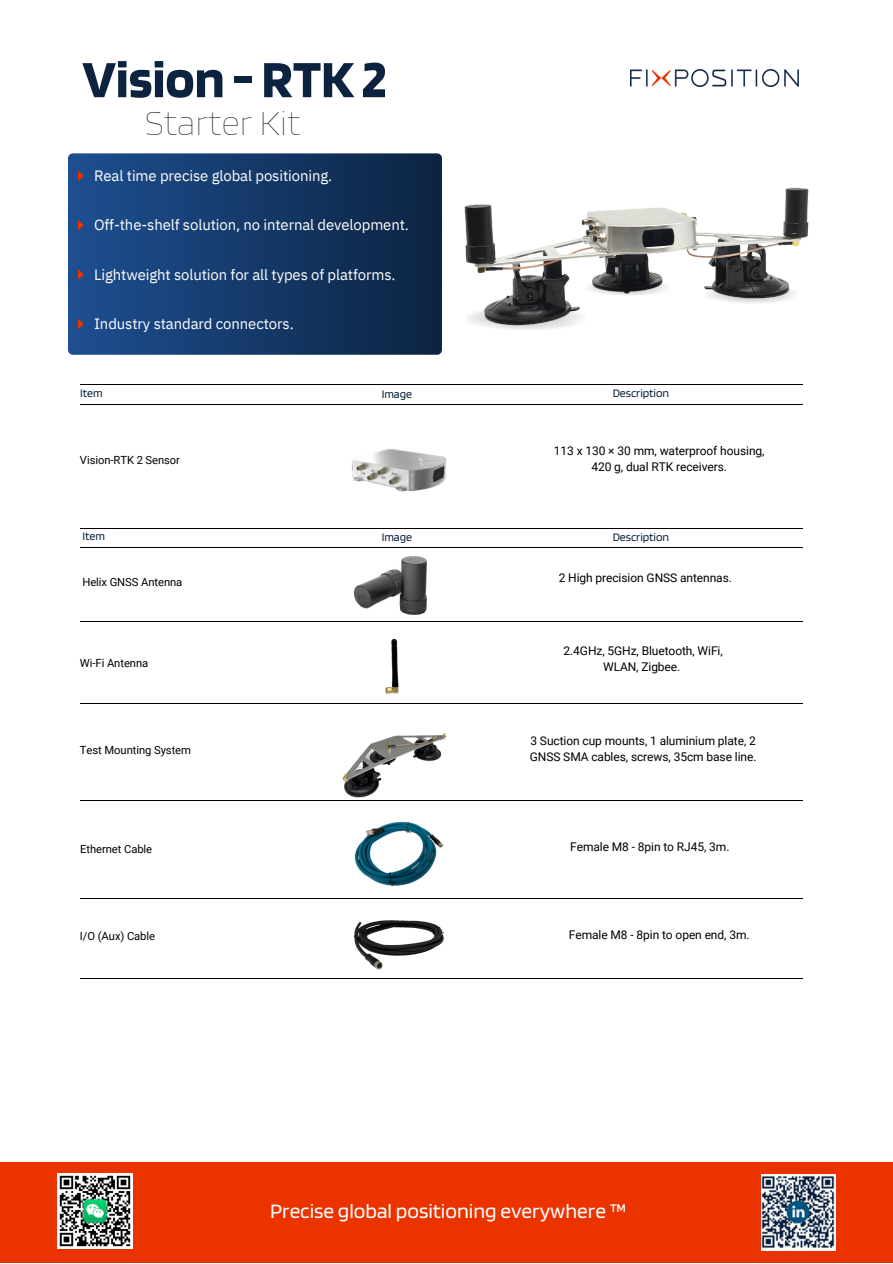
<style>
.page{position:relative;width:893px;height:1264px;background:#fff}
.page>*{position:absolute;margin:0;border:0;box-sizing:border-box;transform-origin:0 0}
.t1{font:700 54.3px "Blinker";color:#0c2340}
.t2{font:100 36.45px "Blinker";color:#2f3030}
.t3{font:21.3px "Blinker";color:#fff}
.t4{font:14.85px "IBM Plex Sans";letter-spacing:-.005em;color:#fff}
.t5{font:12px/16px "Roboto";letter-spacing:-.005em;color:#000}
.t6{font:12px "Blinker";letter-spacing:-.005em;color:#0c2340}
.t7{font:11.25px "Roboto";letter-spacing:-.005em;color:#000}
</style>
<div class="page">
<div style="left:0;top:1162px;width:892px;height:100px;background:#eb3300"></div>
<hr style="left:80px;top:528px;width:72px;height:1px;background:#000">
<hr style="left:152px;top:528px;width:102px;height:1px;background:#000">
<hr style="left:254px;top:528px;width:72px;height:1px;background:#000">
<hr style="left:326px;top:528px;width:85px;height:1px;background:#000">
<hr style="left:411px;top:528px;width:85px;height:1px;background:#000">
<hr style="left:496px;top:528px;width:77px;height:1px;background:#000">
<hr style="left:573px;top:528px;width:76px;height:1px;background:#000">
<hr style="left:649px;top:528px;width:77px;height:1px;background:#000">
<hr style="left:726px;top:528px;width:76px;height:1px;background:#000">
<hr style="left:80px;top:547px;width:72px;height:1px;background:#000">
<hr style="left:152px;top:547px;width:102px;height:1px;background:#000">
<hr style="left:254px;top:547px;width:72px;height:1px;background:#000">
<hr style="left:326px;top:547px;width:85px;height:1px;background:#000">
<hr style="left:411px;top:547px;width:85px;height:1px;background:#000">
<hr style="left:496px;top:547px;width:77px;height:1px;background:#000">
<hr style="left:573px;top:547px;width:76px;height:1px;background:#000">
<hr style="left:649px;top:547px;width:77px;height:1px;background:#000">
<hr style="left:726px;top:547px;width:76px;height:1px;background:#000">
<hr style="left:80px;top:621px;width:72px;height:1px;background:#000">
<hr style="left:152px;top:621px;width:102px;height:1px;background:#000">
<hr style="left:254px;top:621px;width:72px;height:1px;background:#000">
<hr style="left:496px;top:621px;width:77px;height:1px;background:#000">
<hr style="left:573px;top:621px;width:76px;height:1px;background:#000">
<hr style="left:649px;top:621px;width:77px;height:1px;background:#000">
<hr style="left:726px;top:621px;width:76px;height:1px;background:#000">
<hr style="left:326px;top:621px;width:85px;height:1px;background:#000">
<hr style="left:411px;top:621px;width:85px;height:1px;background:#000">
<hr style="left:80px;top:703px;width:72px;height:1px;background:#000">
<hr style="left:152px;top:703px;width:102px;height:1px;background:#000">
<hr style="left:254px;top:703px;width:72px;height:1px;background:#000">
<hr style="left:496px;top:703px;width:77px;height:1px;background:#000">
<hr style="left:573px;top:703px;width:76px;height:1px;background:#000">
<hr style="left:649px;top:703px;width:77px;height:1px;background:#000">
<hr style="left:726px;top:703px;width:76px;height:1px;background:#000">
<hr style="left:326px;top:703px;width:85px;height:1px;background:#000">
<hr style="left:411px;top:703px;width:85px;height:1px;background:#000">
<img style="left:355px;top:556px;width:72px;height:58px">
<hr style="left:80px;top:800px;width:72px;height:1px;background:#000">
<hr style="left:152px;top:800px;width:102px;height:1px;background:#000">
<hr style="left:254px;top:800px;width:72px;height:1px;background:#000">
<hr style="left:496px;top:800px;width:77px;height:1px;background:#000">
<hr style="left:573px;top:800px;width:76px;height:1px;background:#000">
<hr style="left:649px;top:800px;width:77px;height:1px;background:#000">
<hr style="left:726px;top:800px;width:76px;height:1px;background:#000">
<hr style="left:326px;top:800px;width:85px;height:1px;background:#000">
<hr style="left:411px;top:800px;width:85px;height:1px;background:#000">
<hr style="left:80px;top:898px;width:72px;height:1px;background:#000">
<hr style="left:152px;top:898px;width:102px;height:1px;background:#000">
<hr style="left:254px;top:898px;width:72px;height:1px;background:#000">
<hr style="left:496px;top:898px;width:77px;height:1px;background:#000">
<hr style="left:573px;top:898px;width:76px;height:1px;background:#000">
<hr style="left:649px;top:898px;width:77px;height:1px;background:#000">
<hr style="left:726px;top:898px;width:76px;height:1px;background:#000">
<hr style="left:326px;top:898px;width:85px;height:1px;background:#000">
<hr style="left:411px;top:898px;width:85px;height:1px;background:#000">
<hr style="left:80px;top:978px;width:72px;height:1px;background:#000">
<hr style="left:152px;top:978px;width:102px;height:1px;background:#000">
<hr style="left:254px;top:978px;width:72px;height:1px;background:#000">
<hr style="left:496px;top:978px;width:77px;height:1px;background:#000">
<hr style="left:573px;top:978px;width:76px;height:1px;background:#000">
<hr style="left:649px;top:978px;width:77px;height:1px;background:#000">
<hr style="left:726px;top:978px;width:76px;height:1px;background:#000">
<hr style="left:326px;top:978px;width:85px;height:1px;background:#000">
<hr style="left:411px;top:978px;width:85px;height:1px;background:#000">
<hr style="left:80px;top:384px;width:72px;height:1px;background:#000">
<hr style="left:152px;top:384px;width:102px;height:1px;background:#000">
<hr style="left:254px;top:384px;width:72px;height:1px;background:#000">
<hr style="left:326px;top:384px;width:85px;height:1px;background:#000">
<hr style="left:411px;top:384px;width:85px;height:1px;background:#000">
<hr style="left:496px;top:384px;width:77px;height:1px;background:#000">
<hr style="left:573px;top:384px;width:76px;height:1px;background:#000">
<hr style="left:649px;top:384px;width:77px;height:1px;background:#000">
<hr style="left:726px;top:384px;width:76px;height:1px;background:#000">
<hr style="left:80px;top:404px;width:72px;height:1px;background:#000">
<hr style="left:152px;top:404px;width:102px;height:1px;background:#000">
<hr style="left:254px;top:404px;width:72px;height:1px;background:#000">
<hr style="left:326px;top:404px;width:85px;height:1px;background:#000">
<hr style="left:411px;top:404px;width:85px;height:1px;background:#000">
<hr style="left:496px;top:404px;width:77px;height:1px;background:#000">
<hr style="left:573px;top:404px;width:76px;height:1px;background:#000">
<hr style="left:649px;top:404px;width:77px;height:1px;background:#000">
<hr style="left:726px;top:404px;width:76px;height:1px;background:#000">
<img style="left:352px;top:449px;width:95px;height:43px">
<img style="left:57px;top:1173px;width:76px;height:75px">
<img style="left:761px;top:1174px;width:74px;height:76px">
<img style="left:342px;top:733px;width:105px;height:65px">
<img style="left:385px;top:638px;width:14px;height:56px">
<img style="left:354px;top:821px;width:90px;height:66px">
<img style="left:354px;top:920px;width:90px;height:50px">
<img style="left:630px;top:70px;width:168px;height:17px">
<div style="left:68px;top:153px;width:373px;height:83px;background:linear-gradient(to right,#1d4f91,#0c2341);border-radius:5px"></div>
<div style="left:68px;top:208px;width:373px;height:84px;background:linear-gradient(to right,#1d4f91,#0c2341);border-radius:5px"></div>
<div style="left:68px;top:271px;width:373px;height:83px;background:linear-gradient(to right,#1d4f91,#0c2341);border-radius:5px"></div>
<svg style="left:78px;top:171px;width:6px;height:10px"></svg>
<svg style="left:78px;top:220px;width:6px;height:10px"></svg>
<svg style="left:78px;top:269px;width:6px;height:11px"></svg>
<svg style="left:78px;top:319px;width:6px;height:10px"></svg>
<img style="left:464px;top:187px;width:345px;height:118px">
<img style="left:705px;top:284px;width:92px;height:20px">
<img style="left:586px;top:278px;width:83px;height:18px">
<img style="left:468px;top:305px;width:113px;height:25px">
<h1 class="t1" style="left:82px;top:45px;width:306px">Vision - RTK2</h1>
<h2 class="t2" style="left:145px;top:99px;width:157px">Starter Kit</h2>
<p class="t4" style="left:94px;top:166px;width:239px">Real time precise global positioning.</p>
<p class="t4" style="left:94px;top:215px;width:316px">Off-the-shelf solution, no internal development.</p>
<p class="t4" style="left:94px;top:264px;width:303px">Lightweight solution for all types of platforms.</p>
<p class="t4" style="left:94px;top:313px;width:201px">Industry standard connectors.</p>
<p class="t6" style="left:80px;top:385px;width:24px">Item</p>
<p class="t6" style="left:382px;top:386px;width:32px">Image</p>
<p class="t7" style="left:80px;top:454px;width:102px">Vision-RTK 2 Sensor</p>
<p class="t6" style="left:82px;top:528px;width:24px">Item</p>
<p class="t6" style="left:382px;top:530px;width:32px">Image</p>
<p class="t7" style="left:82px;top:575px;width:101px">Helix GNSS Antenna</p>
<p class="t6" style="left:612px;top:385px;width:58px">Description</p>
<p class="t5" style="left:554px;top:443px;width:212px;text-align:center">113 x 130 × 30 mm, waterproof housing,<br>420 g, dual RTK receivers.</p>
<p class="t6" style="left:612px;top:530px;width:58px">Description</p>
<p class="t5" style="left:558px;top:569px;width:175px">2 High precision GNSS antennas.</p>
<p class="t5" style="left:563px;top:643px;width:161px">2.4GHz, 5GHz, Bluetooth, WiFi,</p>
<p class="t7" style="left:80px;top:656px;width:70px">Wi-Fi Antenna</p>
<p class="t5" style="left:603px;top:659px;width:79px">WLAN, Zigbee.</p>
<p class="t7" style="left:80px;top:743px;width:112px">Test Mounting System</p>
<p class="t5" style="left:529px;top:733px;width:228px">3 Suction cup mounts, 1 aluminium plate, 2<br>GNSS SMA cables, screws, 35cm base line.</p>
<p class="t7" style="left:80px;top:842px;width:74px">Ethernet Cable</p>
<p class="t5" style="left:570px;top:838px;width:161px">Female M8 - 8pin to RJ45, 3m.</p>
<p class="t7" style="left:80px;top:930px;width:77px">I/O (Aux) Cable</p>
<p class="t5" style="left:569px;top:926px;width:182px">Female M8 - 8pin to open end, 3m.</p>
<h3 class="t3" style="left:270px;top:1197px;width:357px">Precise global positioning everywhere ™</h3>
</div>
